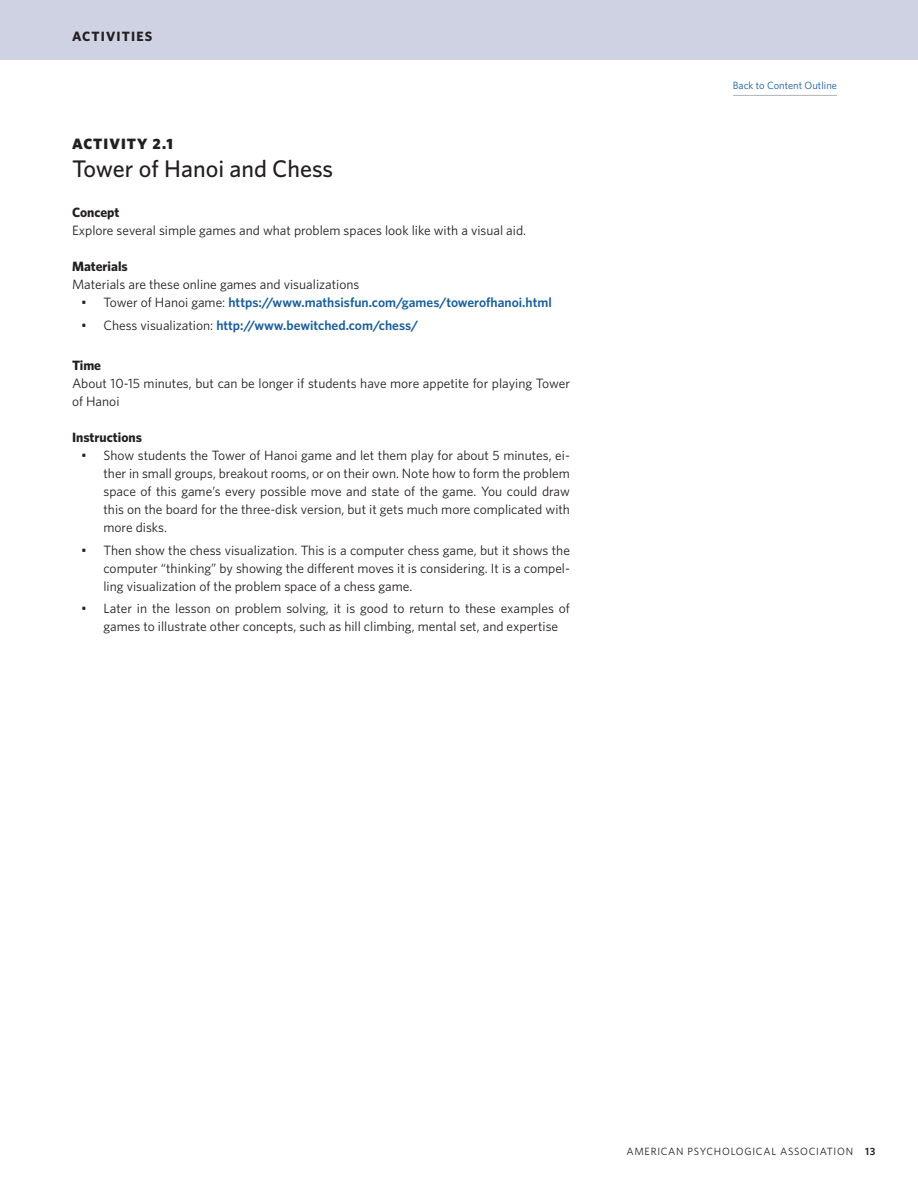
<style>
.page{position:relative;width:918px;height:1188px;background:#fff}
.page>*{position:absolute;margin:0;border:0;box-sizing:border-box;transform-origin:0 0}
.Lesson_Title{font:500 24px "Whitney";color:#231f20}
.Lesson_Number{font:900 15px "Whitney";letter-spacing:.07em;color:#231f20}
.Body{font:13.5px/18px "Whitney";color:#231f20}
.t1{font:600 13.5px "Whitney";color:#175d9e}
.Body-2{font:700 13.5px "Whitney";color:#231f20}
.Section_title{font:700 13.5px "Whitney";letter-spacing:.085em;color:#231f20}
.t2{font:10.5px "Whitney";letter-spacing:.07em;color:#231f20}
.Activity_-_Italic{font:10.5px "Whitney";color:#175d9e}
.s1{font-weight:400;color:#231f20}
.s2{font-weight:600}
</style>
<div class="page">
<hr style="left:733px;top:95px;width:104px;height:1px;background:#b2b3b7">
<div style="left:0;top:0;width:918px;height:59px;background:#ced2e2"></div>
<p class="Section_title" style="left:72px;top:28px;width:82px">ACTIVITIES</p>
<p class="Lesson_Number" style="left:72px;top:134px;width:103px">ACTIVITY 2.1</p>
<p class="Lesson_Title" style="left:72px;top:153px;width:263px">Tower of Hanoi and Chess</p>
<p class="Body-2" style="left:72px;top:204px;width:49px">Concept</p>
<p class="Body" style="left:72px;top:221px;width:456px">Explore several simple games and what problem spaces look like with a visual aid.</p>
<p class="Body-2" style="left:72px;top:258px;width:57px">Materials</p>
<p class="Body" style="left:72px;top:275px;width:289px">Materials are these online games and visualizations</p>
<p class="t1" style="left:81px;top:294px;width:472px"><span class="s1">• Tower of Hanoi game:</span> https://www.mathsisfun.com/games/towerofhanoi.html</p>
<p class="t1" style="left:81px;top:316px;width:339px"><span class="s1">• Chess visualization:</span> http://www.bewitched.com/chess/</p>
<p class="Body-2" style="left:72px;top:357px;width:31px">Time</p>
<p class="Body" style="left:72px;top:374px;width:500px">About 10-15 minutes, but can be longer if students have more appetite for playing Tower of Hanoi</p>
<p class="Body-2" style="left:72px;top:429px;width:71px">Instructions</p>
<p class="Body" style="left:104px;top:446px;width:468px;text-align:justify;text-indent:-22px">• Show students the Tower of Hanoi game and let them play for about 5 minutes, ei&shy;ther in small groups, breakout rooms, or on their own. Note how to form the problem space of this game’s every possible move and state of the game. You could draw this on the board for the three-disk version, but it gets much more complicated with more disks.</p>
<p class="Body" style="left:104px;top:541px;width:468px;text-align:justify;text-indent:-22px">• Then show the chess visualization. This is a computer chess game, but it shows the computer “thinking” by showing the different moves it is considering. It is a compel&shy;ling visualization of the problem space of a chess game.</p>
<p class="Body" style="left:104px;top:599px;width:468px;text-indent:-22px">• Later in the lesson on problem solving, it is good to return to these examples of games to illustrate other concepts, such as hill climbing, mental set, and expertise</p>
<p class="Activity_-_Italic" style="left:733px;top:79px;width:106px">Back to Content Outline</p>
<p class="t2" style="left:626px;top:1145px;width:251px">AMERICAN PSYCHOLOGICAL ASSOCIATION <span class="s2">13</span></p>
</div>
